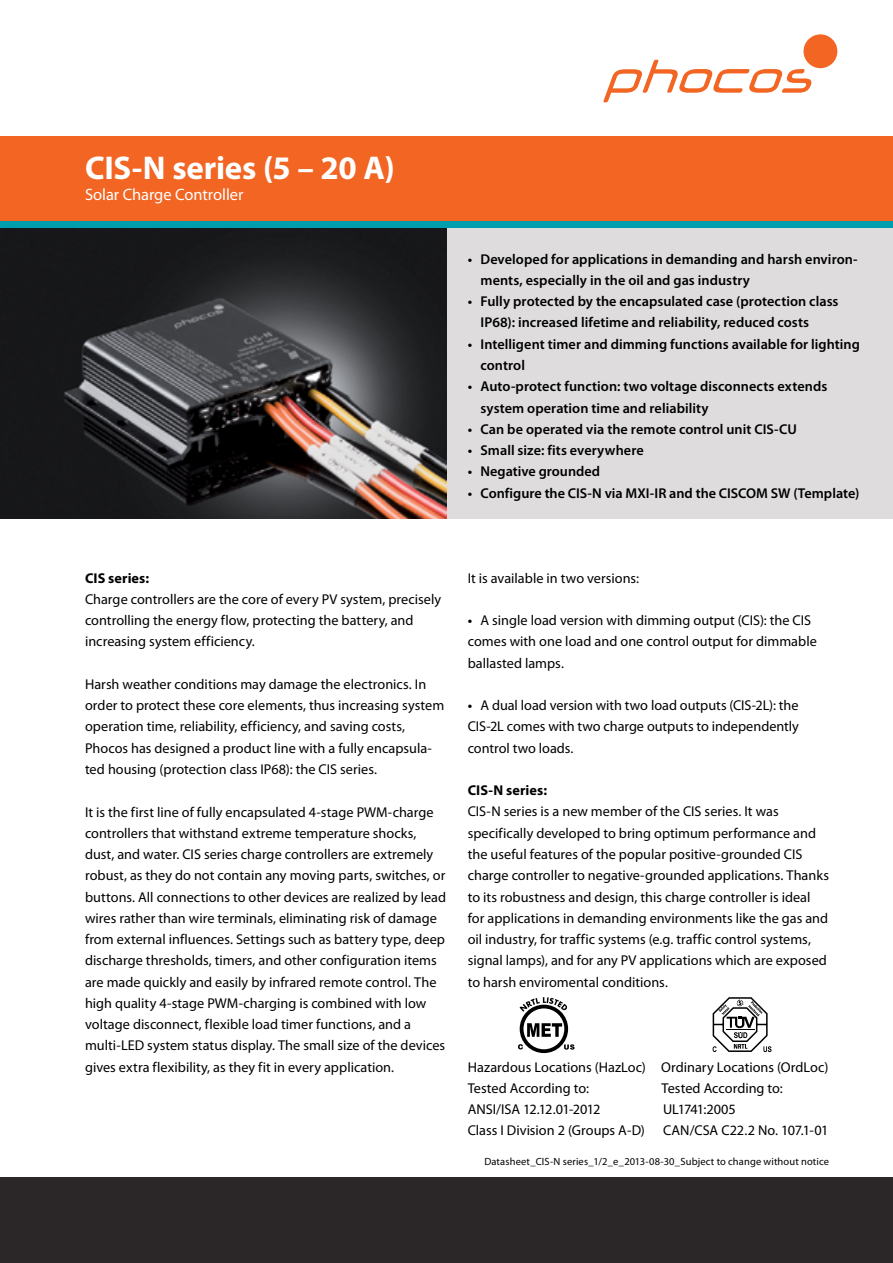
<style>
.page{position:relative;width:893px;height:1263px;background:#fff}
.page>*{position:absolute;margin:0;border:0;box-sizing:border-box;transform-origin:0 0}
.t1{font:700 33px "Myriad Pro";letter-spacing:-.005em;color:#fff}
.t2{font:16.5px "Myriad Pro";letter-spacing:-.005em;color:#fff}
.t3{font:14.25px/21.3px "Myriad Pro";color:#000}
.t4{font:600 14.25px/21.3px "Myriad Pro";letter-spacing:.005em;color:#000}
.t5{font:700 14.25px "Myriad Pro";letter-spacing:.005em;color:#000}
.t6{font:14.25px "Myriad Pro";letter-spacing:-.035em;color:#000}
.t7{font:10.5px "Myriad Pro";letter-spacing:.01em;color:#000}
.s1{font-weight:600}
</style>
<div class="page">
<div style="left:446px;top:221px;width:447px;height:298px;background:#dedcdc"></div>
<div style="left:0;top:136px;width:893px;height:85px;background:#f26522"></div>
<img style="left:0;top:227px;width:446px;height:292px">
<div style="left:0;top:221px;width:893px;height:6px;background:#009dad"></div>
<svg style="left:518px;top:997px;width:57px;height:56px"></svg>
<svg style="left:712px;top:997px;width:60px;height:56px"></svg>
<div style="left:0;top:1178px;width:893px;height:85px;background:#2b2628"></div>
<div style="left:803px;top:34px;width:34px;height:34px;background:#f26522;border-radius:50%"></div>
<svg style="left:603px;top:60px;width:209px;height:42px"></svg>
<h1 class="t1" style="left:85px;top:146px;width:311px">CIS-N series (5 – 20 A)</h1>
<p class="t2" style="left:85px;top:184px;width:160px">Solar Charge Controller</p>
<p class="t4" style="left:480px;top:248px;width:379px;text-indent:-13px">• Developed for applications in demanding and harsh environ&shy;ments, especially in the oil and gas industry</p>
<p class="t4" style="left:480px;top:290px;width:360px;text-indent:-13px">• Fully protected by the encapsulated case (protection class<br>IP68): increased lifetime and reliability, reduced costs</p>
<p class="t4" style="left:480px;top:333px;width:381px;text-indent:-13px">• Intelligent timer and dimming functions available for lighting control</p>
<p class="t4" style="left:480px;top:375px;width:348px;text-indent:-13px">• Auto-protect function: two voltage disconnects extends system operation time and reliability</p>
<p class="t4" style="left:468px;top:418px;width:331px">• Can be operated via the remote control unit CIS-CU</p>
<p class="t4" style="left:468px;top:439px;width:178px">• Small size: fits everywhere</p>
<p class="t4" style="left:468px;top:460px;width:134px">• Negative grounded</p>
<p class="t4" style="left:468px;top:482px;width:393px">• Configure the CIS-N via MXI-IR and the CISCOM SW (Template)</p>
<p class="t5" style="left:85px;top:568px;width:66px">CIS series:</p>
<p class="t3" style="left:85px;top:588px;width:358px">Charge controllers are the core of every PV system, precisely controlling the energy flow, protecting the battery, and increasing system efficiency.</p>
<p class="t3" style="left:85px;top:673px;width:361px">Harsh weather conditions may damage the electronics. In order to protect these core elements, thus increasing system operation time, reliability, efficiency, and saving costs, Phocos has designed a product line with a fully encapsula&shy;ted housing (protection class IP68): the CIS series.</p>
<p class="t3" style="left:85px;top:801px;width:363px">It is the first line of fully encapsulated 4-stage PWM-charge controllers that withstand extreme temperature shocks, dust, and water. CIS series charge controllers are extremely robust, as they do not contain any moving parts, switches, or buttons. All connections to other devices are realized by lead wires rather than wire terminals, eliminating risk of damage from external influences. Settings such as battery type, deep discharge thresholds, timers, and other configuration items are made quickly and easily by infrared remote control. The high quality 4-stage PWM-charging is combined with low voltage disconnect, flexible load timer functions, and a multi-LED system status display. The small size of the devices gives extra flexibility, as they fit in every application.</p>
<p class="t3" style="left:468px;top:567px;width:173px">It is available in two versions:</p>
<p class="t3" style="left:468px;top:609px;width:351px"><span class="s1">•</span> A single load version with dimming output (CIS): the CIS comes with one load and one control output for dimmable ballasted lamps.</p>
<p class="t3" style="left:468px;top:694px;width:333px;text-align:justify"><span class="s1">•</span> A dual load version with two load outputs (CIS-2L): the CIS-2L comes with two charge outputs to independently control two loads.</p>
<p class="t5" style="left:468px;top:781px;width:81px">CIS-N series:</p>
<p class="t3" style="left:468px;top:801px;width:363px">CIS-N series is a new member of the CIS series. It was specifically developed to bring optimum performance and the useful features of the popular positive-grounded CIS charge controller to negative-grounded applications. Thanks to its robustness and design, this charge controller is ideal for applications in demanding environments like the gas and oil industry, for traffic systems (e.g. traffic control systems, signal lamps), and for any PV applications which are exposed to harsh enviromental conditions.</p>
<p class="t3" style="left:468px;top:1056px;width:362px">Hazardous Locations (HazLoc) Ordinary Locations (OrdLoc)<br>Tested According to:</p>
<p class="t3" style="left:662px;top:1077px;width:123px">Tested According to:</p>
<p class="t3" style="left:468px;top:1098px;width:134px">ANSI/ISA 12.12.01-2012</p>
<p class="t6" style="left:663px;top:1100px;width:74px">UL1741:2005</p>
<p class="t3" style="left:468px;top:1120px;width:179px">Class I Division 2 (Groups A-D)</p>
<p class="t3" style="left:663px;top:1120px;width:167px">CAN/CSA C22.2 No. 107.1-01</p>
<p class="t7" style="left:484px;top:1154px;width:346px">Datasheet_CIS-N series_1/2_e_2013-08-30_Subject to change without notice</p>
</div>
